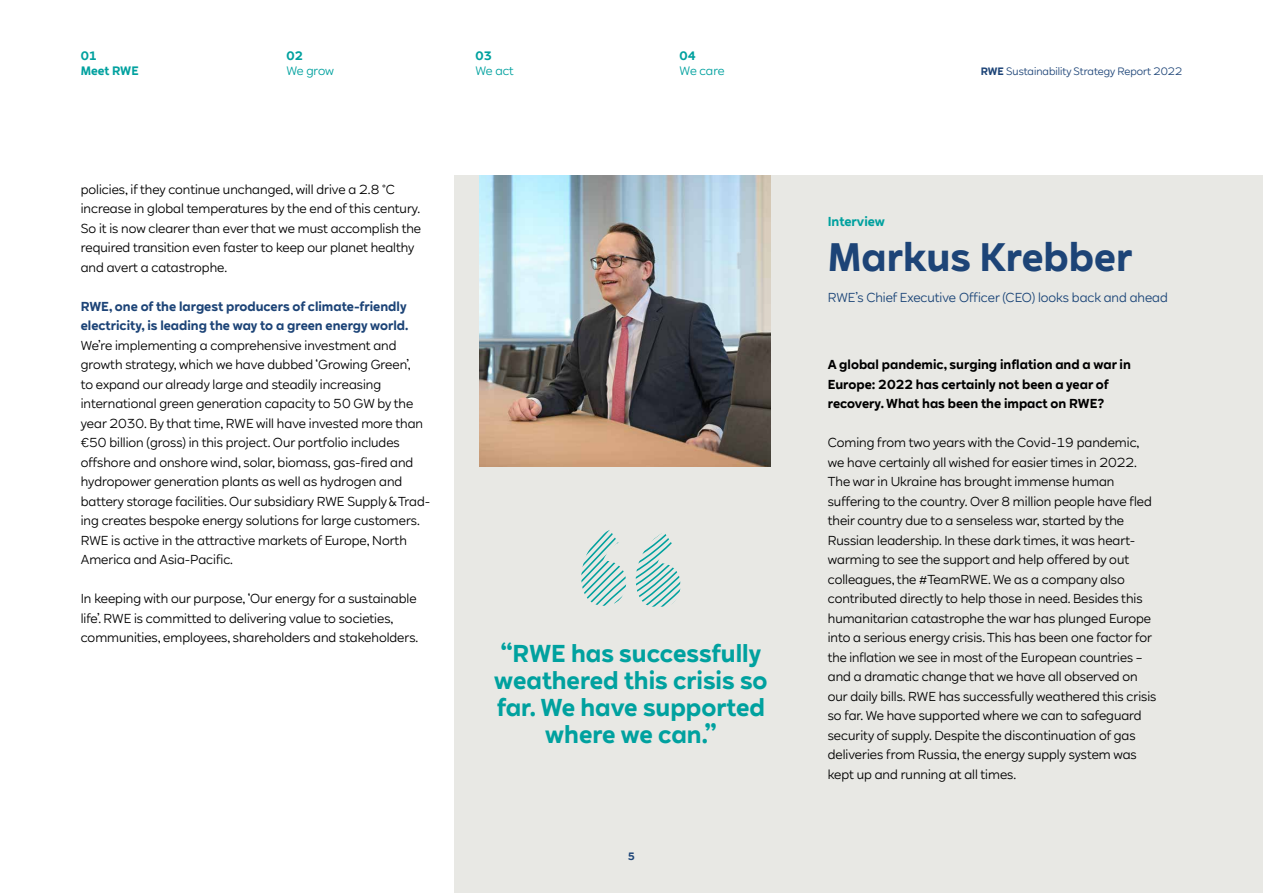
<style>
.page{position:relative;width:1263px;height:893px;background:#fff}
.page>*{position:absolute;margin:0;border:0;box-sizing:border-box;transform-origin:0 0}
.t1{font:700 39px "RWE Sans";color:#1d4477}
.t2{font:700 24px/27px "RWE Sans";color:#00a19f;text-align:center}
.t3{font:12.75px/19.5px "RWE Sans";color:#000}
.t4{font:700 12.75px/19.5px "RWE Sans";color:#000}
.t5{font:700 12.75px/19.5px "RWE Sans";color:#1d4477}
.t6{font:12.75px "RWE Sans";color:#1a4477}
.t7{font:700 12.75px "RWE Sans";color:#00a19f}
.t8{font:12px "RWE Sans";letter-spacing:-.005em;color:#00a19f}
.t9{font:700 12px/15px "RWE Sans";color:#00a19f}
.t10{font:10.5px "RWE Sans";color:#1d4477}
.t11{font:700 10.5px "RWE Sans";color:#1d4477}
.s1{font-weight:700}
</style>
<div class="page">
<div style="left:454px;top:176px;width:809px;height:717px;background:#e8e8e4"></div>
<img style="left:479px;top:176px;width:292px;height:291px">
<svg style="left:581px;top:530px;width:45px;height:76px"></svg>
<svg style="left:636px;top:533px;width:44px;height:74px"></svg>
<p class="t9" style="left:81px;top:49px;width:59px">01<br>Meet RWE</p>
<p class="t9" style="left:286px;top:49px;width:18px">02</p>
<p class="t8" style="left:286px;top:64px;width:49px">We grow</p>
<p class="t3" style="left:81px;top:180px;width:342px">policies, if they continue unchanged, will drive a 2.8 °C increase in global temperatures by the end of this century.<br>So it is now clearer than ever that we must accomplish the required transition even faster to keep our planet healthy and avert a catastrophe.</p>
<p class="t5" style="left:81px;top:297px;width:329px">RWE, one of the largest producers of climate-friendly electricity, is leading the way to a green energy world.</p>
<p class="t3" style="left:81px;top:336px;width:351px">We’re implementing a comprehensive investment and growth strategy, which we have dubbed ‘Growing Green’,<br>to expand our already large and steadily increasing international green generation capacity to 50 GW by the year 2030. By that time, RWE will have invested more than €50 billion (gross) in this project. Our portfolio includes offshore and onshore wind, solar, biomass, gas-fired and hydropower generation plants as well as hydrogen and battery storage facilities. Our subsidiary RWE Supply &amp; Trad&shy;ing creates bespoke energy solutions for large customers.<br>RWE is active in the attractive markets of Europe, North America and Asia-Pacific.</p>
<p class="t3" style="left:81px;top:589px;width:339px">In keeping with our purpose, ‘Our energy for a sustainable life’. RWE is committed to delivering value to societies, communities, employees, shareholders and stakeholders.</p>
<p class="t9" style="left:475px;top:49px;width:18px">03</p>
<p class="t8" style="left:475px;top:64px;width:40px">We act</p>
<p class="t9" style="left:680px;top:49px;width:18px">04</p>
<p class="t8" style="left:680px;top:64px;width:46px">We care</p>
<h2 class="t2" style="left:494px;top:640px;width:275px">“RWE has successfully weathered this crisis so far. We have supported where we can.”</h2>
<p class="t11" style="left:628px;top:849px;width:9px">5</p>
<p class="t10" style="left:981px;top:65px;width:203px"><span class="s1">RWE</span> Sustainability Strategy Report 2022</p>
<p class="t7" style="left:828px;top:213px;width:59px">Interview</p>
<h1 class="t1" style="left:828px;top:232px;width:306px">Markus Krebber</h1>
<p class="t6" style="left:828px;top:290px;width:342px">RWE’s Chief Executive Officer (CEO) looks back and ahead</p>
<p class="t4" style="left:828px;top:355px;width:305px">A global pandemic, surging inflation and a war in<br>Europe: 2022 has certainly not been a year of recovery. What has been the impact on RWE?</p>
<p class="t3" style="left:828px;top:433px;width:330px">Coming from two years with the Covid-19 pandemic, we have certainly all wished for easier times in 2022.<br>The war in Ukraine has brought immense human suffering to the country. Over 8 million people have fled their country due to a senseless war, started by the Russian leadership. In these dark times, it was heart&shy;warming to see the support and help offered by out colleagues, the #TeamRWE. We as a company also contributed directly to help those in need. Besides this humanitarian catastrophe the war has plunged Europe into a serious energy crisis. This has been one factor for the inflation we see in most of the European countries – and a dramatic change that we have all observed on our daily bills. RWE has successfully weathered this crisis so far. We have supported where we can to safeguard security of supply. Despite the discontinuation of gas deliveries from Russia, the energy supply system was kept up and running at all times.</p>
</div>
